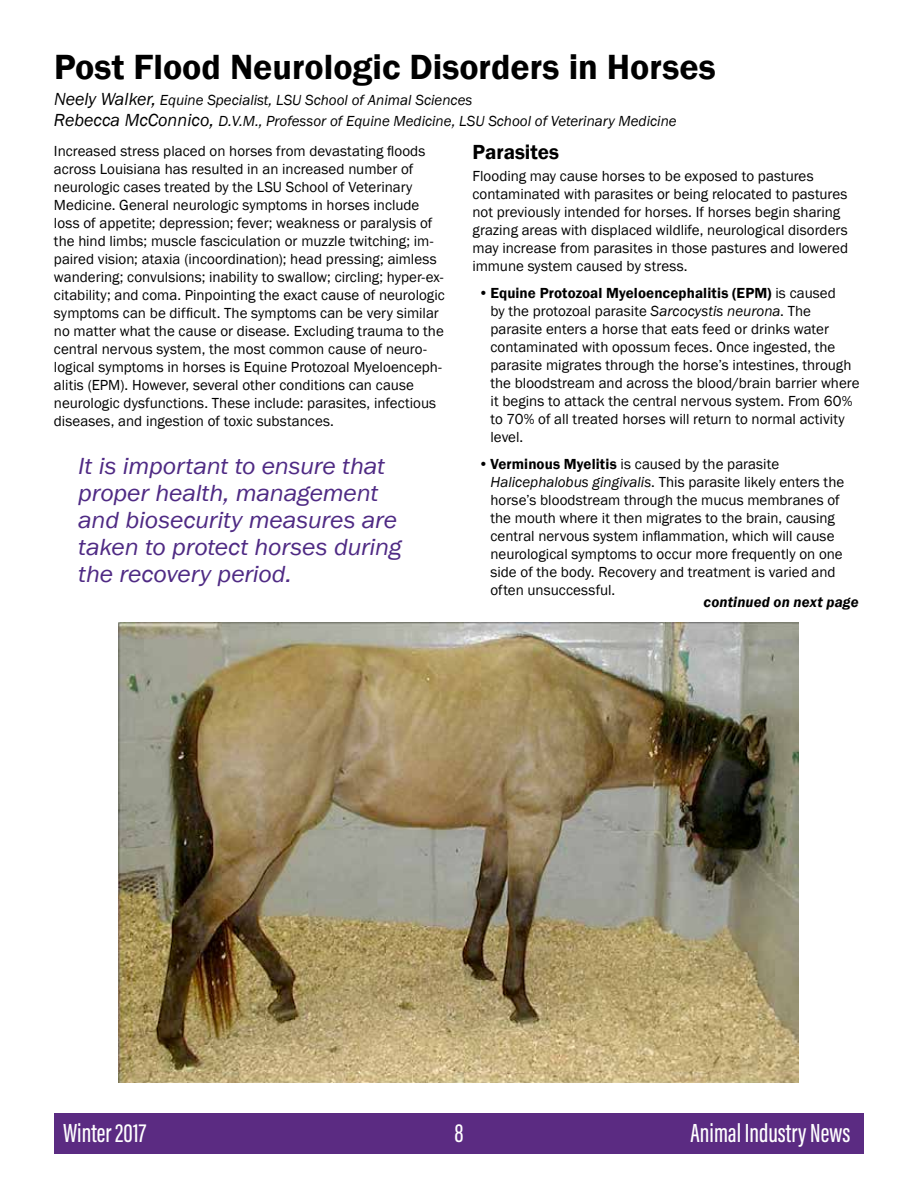
<style>
.page{position:relative;width:918px;height:1188px;background:#fff}
.page>*{position:absolute;margin:0;border:0;box-sizing:border-box;transform-origin:0 0}
.t1{font:600 36px "Franklin Gothic";color:#000}
.t2{font:500 27px "Acumin Pro Extra Cond";color:#fff}
.t3{font:italic 24px/27px "Franklin Gothic";letter-spacing:-.01em;color:#4f2a84;scale:1.07 1}
.t4{font:600 21px "Franklin Gothic";color:#000}
.t5{font:15px/18px "Franklin Gothic";color:#000}
.t6{font:italic 15px/21px "Franklin Gothic";color:#000}
.t7{font:italic 600 15px "Franklin Gothic";letter-spacing:.005em;color:#000}
.s1{font-size:18px}
.s2{font-weight:600}
.s3{font-style:italic}
</style>
<div class="page">
<div style="left:54px;top:1113px;width:810px;height:41px;background:#5b2b82"></div>
<img style="left:118px;top:622px;width:680px;height:460px">
<h1 class="t1" style="left:54px;top:45px;width:663px">Post Flood Neurologic Disorders in Horses</h1>
<p class="t6" style="left:54px;top:89px;width:624px"><span class="s1">Neely Walker,</span> Equine Specialist, LSU School of Animal Sciences<br><span class="s1">Rebecca McConnico,</span> D.V.M., Professor of Equine Medicine, LSU School of Veterinary Medicine</p>
<p class="t5" style="left:54px;top:142px;width:392px">Increased stress placed on horses from devastating floods across Louisiana has resulted in an increased number of neurologic cases treated by the LSU School of Veterinary Medicine. General neurologic symptoms in horses include loss of appetite; depression; fever; weakness or paralysis of the hind limbs; muscle fasciculation or muzzle twitching; im&shy;paired vision; ataxia (incoordination); head pressing; aimless wandering; convulsions; inability to swallow; circling; hyper-ex&shy;citability; and coma. Pinpointing the exact cause of neurologic symptoms can be difficult. The symptoms can be very similar no matter what the cause or disease. Excluding trauma to the central nervous system, the most common cause of neuro&shy;logical symptoms in horses is Equine Protozoal Myeloenceph&shy;alitis (EPM). However, several other conditions can cause neurologic dysfunctions. These include: parasites, infectious diseases, and ingestion of toxic substances.</p>
<h3 class="t4" style="left:472px;top:139px;width:88px">Parasites</h3>
<p class="t5" style="left:472px;top:168px;width:377px">Flooding may cause horses to be exposed to pastures contaminated with parasites or being relocated to pastures not previously intended for horses. If horses begin sharing grazing areas with displaced wildlife, neurological disorders may increase from parasites in those pastures and lowered immune system caused by stress.</p>
<p class="t5" style="left:490px;top:285px;width:371px;text-indent:-12px">•<span class="s2">Equine Protozoal Myeloencephalitis (EPM)</span> is caused<br>by the protozoal parasite <span class="s3">Sarcocystis neurona</span>. The parasite enters a horse that eats feed or drinks water contaminated with opossum feces. Once ingested, the parasite migrates through the horse’s intestines, through the bloodstream and across the blood/brain barrier where it begins to attack the central nervous system. From 60% to 70% of all treated horses will return to normal activity level.</p>
<p class="t5" style="left:490px;top:456px;width:355px;text-indent:-12px">•<span class="s2">Verminous Myelitis</span> is caused by the parasite <span class="s3">Halicephalobus gingivalis</span>. This parasite likely enters the horse’s bloodstream through the mucus membranes of the mouth where it then migrates to the brain, causing central nervous system inflammation, which will cause neurological symptoms to occur more frequently on one side of the body. Recovery and treatment is varied and often unsuccessful.</p>
<p class="t7" style="left:704px;top:592px;width:156px">continued on next page</p>
<h3 class="t3" style="left:78px;top:453px;width:304px">It is important to ensure that proper health, management and biosecurity measures are taken to protect horses during the recovery period.</h3>
<h2 class="t2" style="left:63px;top:1116px;width:85px">Winter 2017</h2>
<h2 class="t2" style="left:454px;top:1116px;width:11px">8</h2>
<h2 class="t2" style="left:690px;top:1116px;width:162px">Animal Industry News</h2>
</div>
